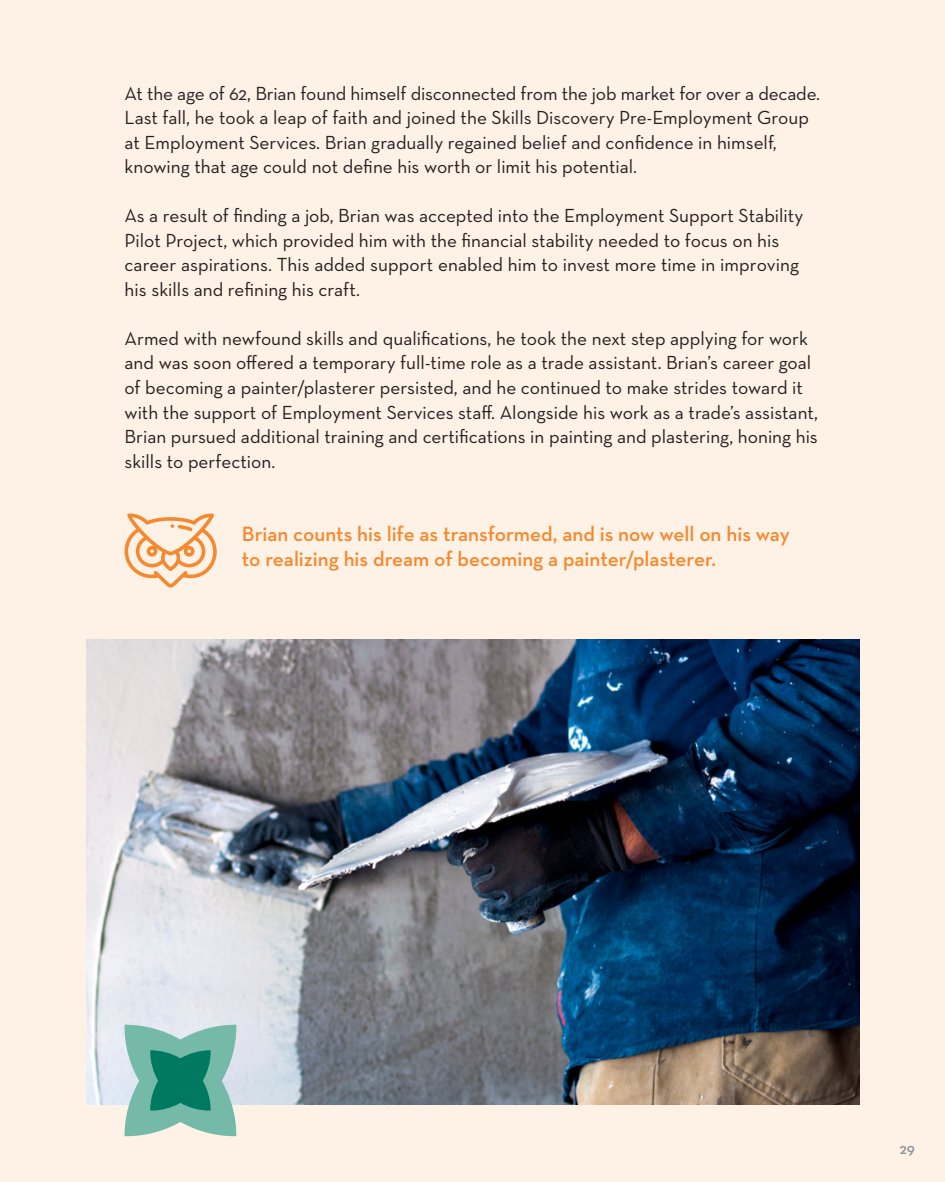
<style>
.page{position:relative;width:945px;height:1182px;background:#fff}
.page>*{position:absolute;margin:0;border:0;box-sizing:border-box;transform-origin:0 0}
.t1{font:600 21px/24.5px "Neutra Text";color:#f58930}
.t2{font:19.25px/24.5px "Neutra Text";color:#231f20}
.t3{font:600 15.75px "Neutra Text";color:#939598}
</style>
<div class="page">
<div style="left:0;top:0;width:945px;height:1181px;background:#fef1e5"></div>
<svg style="left:125px;top:513px;width:92px;height:74px"></svg>
<img style="left:87px;top:639px;width:772px;height:465px">
<svg style="left:125px;top:1024px;width:111px;height:111px;background:#6ab0a2"></svg>
<p class="t2" style="left:125px;top:81px;width:697px">At the age of 62, Brian found himself disconnected from the job market for over a decade.<br>Last fall, he took a leap of faith and joined the Skills Discovery Pre-Employment Group at Employment Services. Brian gradually regained belief and confidence in himself, knowing that age could not define his worth or limit his potential.</p>
<p class="t2" style="left:125px;top:203px;width:680px">As a result of finding a job, Brian was accepted into the Employment Support Stability Pilot Project, which provided him with the financial stability needed to focus on his career aspirations. This added support enabled him to invest more time in improving his skills and refining his craft.</p>
<p class="t2" style="left:125px;top:326px;width:695px">Armed with newfound skills and qualifications, he took the next step applying for work and was soon offered a temporary full-time role as a trade assistant. Brian’s career goal of becoming a painter/plasterer persisted, and he continued to make strides toward it with the support of Employment Services staff. Alongside his work as a trade’s assistant, Brian pursued additional training and certifications in painting and plastering, honing his skills to perfection.</p>
<p class="t1" style="left:242px;top:521px;width:549px">Brian counts his life as transformed, and is now well on his way to realizing his dream of becoming a painter/plasterer.</p>
<p class="t3" style="left:899px;top:1138px;width:17px">29</p>
</div>
